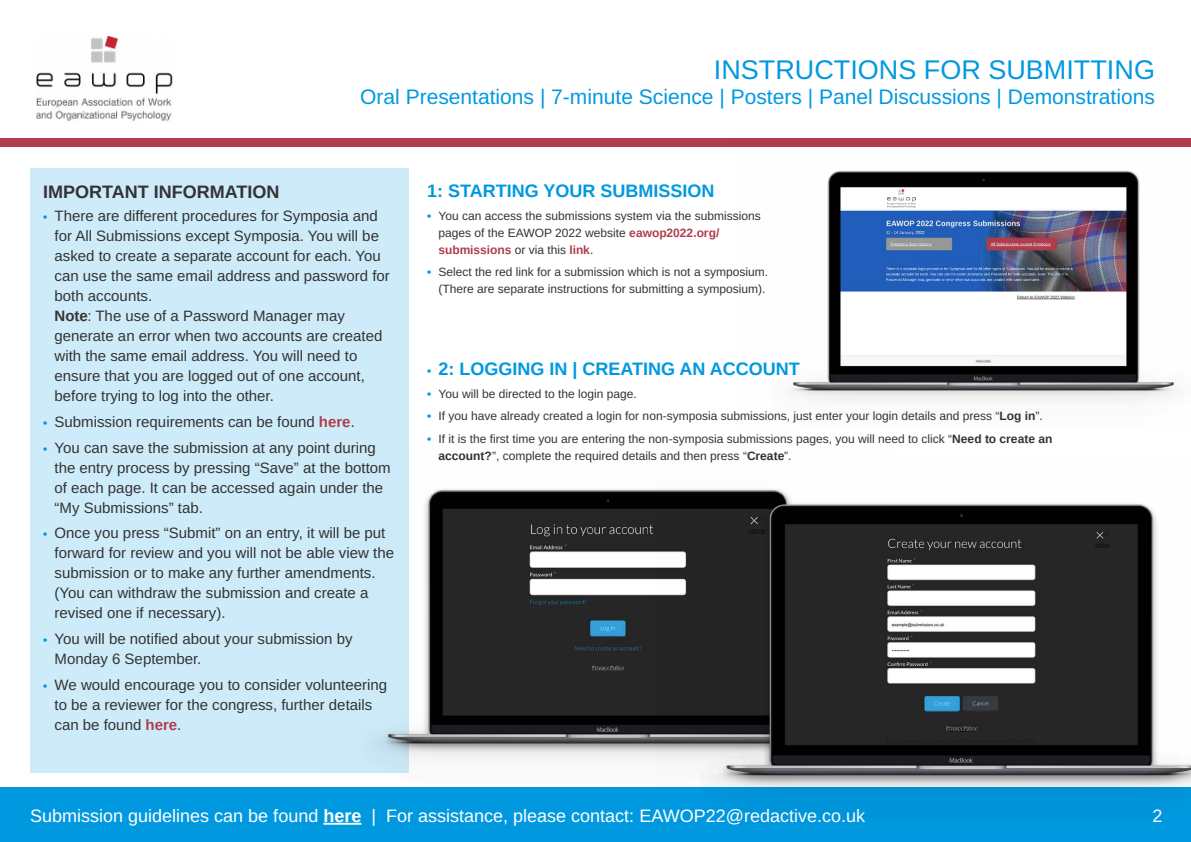
<style>
.page{position:relative;width:1191px;height:842px;background:#fff}
.page>*{position:absolute;margin:0;border:0;box-sizing:border-box;transform-origin:0 0}
.t1{font:27px "Arimo";color:#0099e0}
.t2{font:21px "Arimo";color:#0099e0}
.t3{font:18px "Arimo";color:#fff}
.t4{font:700 18px "Arimo";color:#0099e0}
.t5{font:700 18px "Arimo";color:#333}
.t6{font:15px/20px "Arimo";color:#333}
.t7{font:12px/17px "Arimo";color:#333}
.s1{font-weight:700;font-size:12px;color:#0099e0}
.s2{font-weight:700}
.s3{font-weight:700;color:#af3d4d}
.s4{font-weight:700;color:#0099e0}
.s5{font-size:12px}
</style>
<div class="page">
<img style="left:36px;top:36px;width:137px;height:85px">
<div style="left:0;top:139px;width:1191px;height:8px;background:#af3d4d"></div>
<div style="left:0;top:787px;width:1191px;height:55px;background:#0099e0"></div>
<hr style="left:323px;top:823px;width:38px;height:2px;background:#fff">
<div style="left:30px;top:168px;width:379px;height:604px;background:#cdebf8"></div>
<img style="left:735px;top:138px;width:456px;height:263px">
<img style="left:321px;top:489px;width:334px;height:284px">
<img style="left:655px;top:489px;width:536px;height:303px">
<div style="left:874px;top:190px;width:52px;height:17px;background:#fff"></div>
<img style="left:887px;top:190px;width:29px;height:18px">
<div style="left:882px;top:253px;width:95px;height:8px;background:#215dba"></div>
<h1 class="t1" style="left:714px;top:51px;width:443px">INSTRUCTIONS FOR SUBMITTING</h1>
<h2 class="t2" style="left:360px;top:82px;width:796px">Oral Presentations | 7-minute Science | Posters | Panel Discussions | Demonstrations</h2>
<p class="t5" style="left:43px;top:180px;width:238px">IMPORTANT INFORMATION</p>
<p class="t6" style="left:55px;top:206px;width:337px;text-indent:-11px"><span class="s1">•</span> There are different procedures for Symposia and for All Submissions except Symposia. You will be asked to create a separate account for each. You can use the same email address and password for both accounts.<br><span class="s2">Note</span>: The use of a Password Manager may generate an error when two accounts are created with the same email address. You will need to ensure that you are logged out of one account, before trying to log into the other.</p>
<p class="t6" style="left:43px;top:412px;width:313px"><span class="s1">•</span> Submission requirements can be found <span class="s3">here</span>.</p>
<p class="t6" style="left:55px;top:438px;width:337px;text-indent:-11px"><span class="s1">•</span> You can save the submission at any point during the entry process by pressing “Save” at the bottom of each page. It can be accessed again under the “My Submissions” tab.</p>
<p class="t6" style="left:55px;top:523px;width:341px;text-indent:-11px"><span class="s1">•</span> Once you press “Submit” on an entry, it will be put forward for review and you will not be able view the submission or to make any further amendments. (You can withdraw the submission and create a revised one if necessary).</p>
<p class="t6" style="left:55px;top:629px;width:299px;text-indent:-11px"><span class="s1">•</span> You will be notified about your submission by<br>Monday 6 September.</p>
<p class="t6" style="left:55px;top:675px;width:334px;text-indent:-11px"><span class="s1">•</span> We would encourage you to consider volunteering to be a reviewer for the congress, further details can be found <span class="s3">here</span>.</p>
<p class="t4" style="left:427px;top:178px;width:289px">1: STARTING YOUR SUBMISSION</p>
<p class="t7" style="left:438px;top:207px;width:324px;text-indent:-11px"><span class="s4">•</span> You can access the submissions system via the submissions pages of the EAWOP 2022 website <span class="s3">eawop2022.org/ submissions</span> or via this <span class="s3">link</span>.</p>
<p class="t7" style="left:427px;top:264px;width:342px;text-align:right"><span class="s4">•</span> Select the red link for a submission which is not a symposium. (There are separate instructions for submitting a symposium).</p>
<p class="t4" style="left:427px;top:356px;width:374px"><span class="s5">•</span> 2: LOGGING IN | CREATING AN ACCOUNT</p>
<p class="t7" style="left:427px;top:385px;width:211px"><span class="s4">•</span> You will be directed to the login page.</p>
<p class="t7" style="left:427px;top:408px;width:617px"><span class="s4">•</span> If you have already created a login for non-symposia submissions, just enter your login details and press “<span class="s2">Log in</span>”.</p>
<p class="t7" style="left:438px;top:431px;width:615px;text-indent:-11px"><span class="s4">•</span> If it is the first time you are entering the non-symposia submissions pages, you will need to click “<span class="s2">Need to create an account?</span>”, complete the required details and then press “<span class="s2">Create</span>”.</p>
<p class="t3" style="left:30px;top:803px;width:836px">Submission guidelines can be found <span class="s2">here</span> | For assistance, please contact: EAWOP22@redactive.co.uk</p>
<p class="t3" style="left:1152px;top:803px;width:12px">2</p>
</div>
